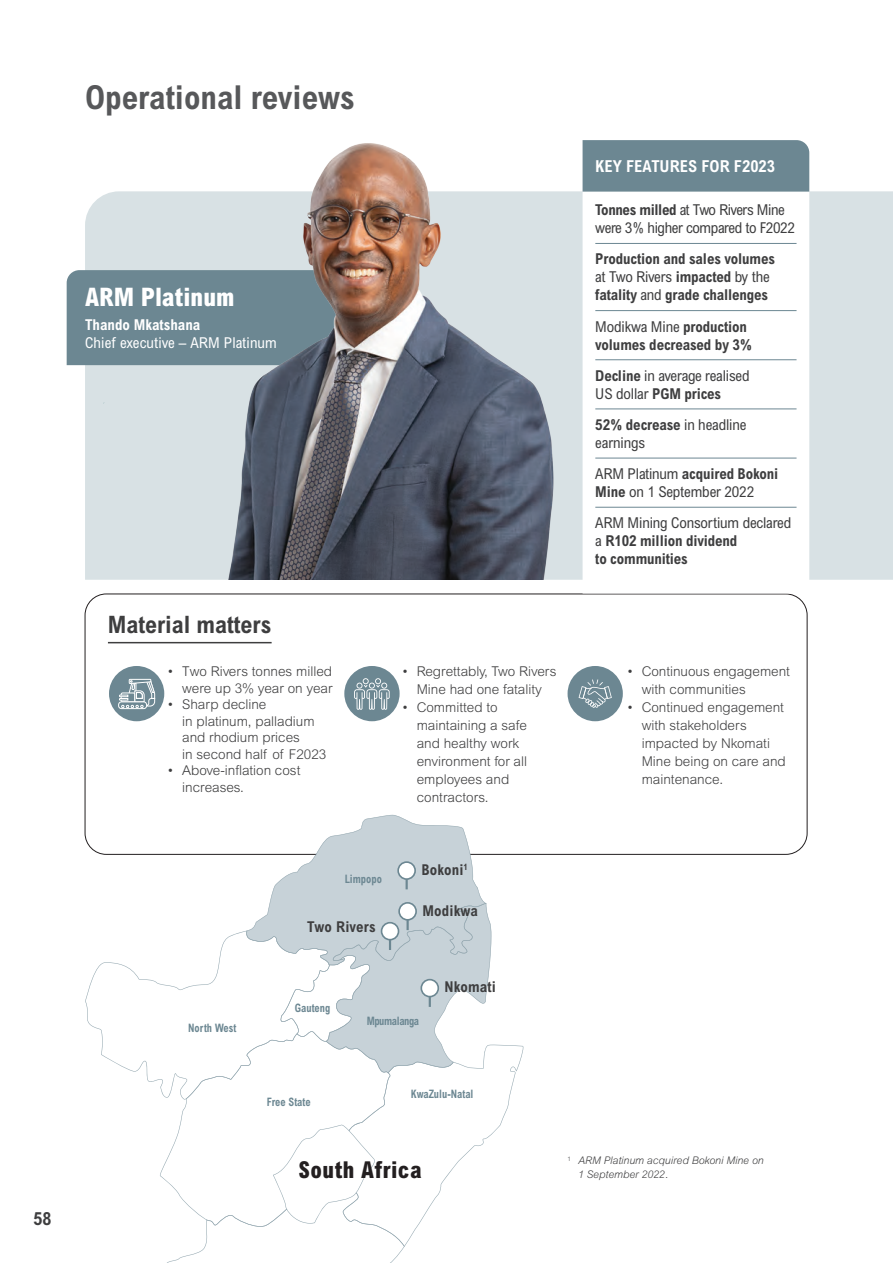
<style>
.page{position:relative;width:893px;height:1263px;background:#fff}
.page>*{position:absolute;margin:0;border:0;box-sizing:border-box;transform-origin:0 0}
.Page_Head__ARM23{font:700 condensed 33px "Arial MT Std";color:#57585a}
.t1{font:800 condensed 25.5px "Arial MT Std";letter-spacing:.005em;color:#fff}
.Front_Level_0__ARM23{font:700 condensed 24px "Arial MT Std";color:#3e3e3f}
.t2{font:800 condensed 23.25px "Arial MT Std";letter-spacing:.02em;color:#231f20}
.t3{font:700 condensed 18px "Arial MT Std";color:#3e3e3f}
.Table_Text__ARM23{font:700 condensed 16.5px "Arial MT Std";color:#fff}
.Table_Text__ARM23-2{font:700 condensed 15px/18px "Arial MT Std";letter-spacing:-.01em;color:#3e3e3f}
.Table_Text__ARM23-3{font:condensed 15px/18px "Arial MT Std";letter-spacing:-.025em;color:#3e3e3f}
.t4{font:condensed 15px/18px "Arial MT Std";letter-spacing:.01em;color:#fff}
.Table_Text__ARM23-4{font:700 condensed 15px "Arial MT Std";letter-spacing:.01em;color:#3e3e3f}
.Front_1st_Bullet_Style__ARM23{font:300 13.5px/18px "Arial MT Std";color:#3e3e3f}
.t5{font:700 condensed 11.7px "Arial MT Std";color:#6c8792;scale:.9 1}
.t6{font:700 condensed 11.7px "Arial MT Std";letter-spacing:-.035em;color:#6c8792;scale:.9 1}
.Footnotes__ARM23{font:italic 300 10.5px/13.5px "Arial MT Std";color:#3e3e3f}
.s1{font-weight:700}
.s2{font-weight:400}
</style>
<div class="page">
<div style="left:85px;top:191px;width:808px;height:389px;background:#d8e1e4"></div>
<div style="left:67px;top:270px;width:152px;height:95px;background:#6c8792"></div>
<img style="left:219px;top:143px;width:348px;height:437px">
<hr style="left:108px;top:642px;width:164px;height:1px;background:#3e3e3f">
<div style="left:109px;top:666px;width:55px;height:55px;background:#6c8792;border-radius:50%"></div>
<div style="left:118px;top:702px;width:29px;height:7px;border:1px solid #fff;border-radius:3px"></div>
<svg style="left:119px;top:679px;width:36px;height:29px"></svg>
<div style="left:344px;top:666px;width:56px;height:55px;background:#6c8792;border-radius:50%"></div>
<svg style="left:354px;top:678px;width:36px;height:32px"></svg>
<div style="left:568px;top:666px;width:55px;height:55px;background:#6c8792;border-radius:50%"></div>
<svg style="left:579px;top:679px;width:33px;height:29px"></svg>
<svg style="left:583px;top:192px;width:226px;height:388px"></svg>
<hr style="left:595px;top:243px;width:201px;height:1px;background:#6c8792">
<hr style="left:595px;top:310px;width:201px;height:1px;background:#6c8792">
<hr style="left:595px;top:359px;width:201px;height:1px;background:#6c8792">
<hr style="left:595px;top:408px;width:201px;height:1px;background:#6c8792">
<hr style="left:595px;top:458px;width:201px;height:1px;background:#6c8792">
<hr style="left:595px;top:507px;width:201px;height:1px;background:#6c8792">
<div style="left:583px;top:140px;width:226px;height:52px;background:#6c8792"></div>
<svg style="left:85px;top:815px;width:438px;height:448px"></svg>
<div style="left:398px;top:862px;width:17px;height:17px;background:#fff;border-radius:50%"></div>
<div style="left:397px;top:861px;width:19px;height:19px;border:2px solid #6c8792;border-radius:50%"></div>
<h3 class="t3" style="left:34px;top:1208px;width:19px">58</h3>
<p class="Page_Head__ARM23" style="left:85px;top:78px;width:271px">Operational reviews</p>
<p class="t1" style="left:85px;top:281px;width:151px">ARM Platinum</p>
<p class="t4" style="left:85px;top:316px;width:193px"><span class="s1">Thando Mkatshana<br></span>Chief executive – ARM Platinum</p>
<p class="Front_Level_0__ARM23" style="left:108px;top:611px;width:165px">Material matters</p>
<p class="Front_1st_Bullet_Style__ARM23" style="left:167px;top:663px;width:167px;line-height:16.5px;text-align:right">• Two Rivers tonnes milled were up 3% year on year</p>
<p class="Front_1st_Bullet_Style__ARM23" style="left:182px;top:696px;width:146px;line-height:16.5px;text-indent:-15px">• Sharp decline<br>in platinum, palladium and rhodium prices<br>in second half of F2023</p>
<p class="Front_1st_Bullet_Style__ARM23" style="left:182px;top:762px;width:120px;line-height:16.5px;text-indent:-15px">• Above-inflation cost increases.</p>
<p class="Table_Text__ARM23" style="left:595px;top:157px;width:181px">KEY FEATURES FOR F2023</p>
<p class="Table_Text__ARM23-3" style="left:595px;top:201px;width:201px"><span class="s1">Tonnes milled</span> at Two Rivers Mine were 3% higher compared to F2022</p>
<p class="Table_Text__ARM23-2" style="left:595px;top:250px;width:181px">Production and sales volumes <span class="s2">at Two Rivers</span> impacted <span class="s2">by the </span>fatality <span class="s2">and</span> grade challenges</p>
<p class="Table_Text__ARM23-2" style="left:595px;top:317px;width:159px"><span class="s2">Modikwa Mine</span> production volumes decreased by 3%</p>
<p class="Table_Text__ARM23-3" style="left:595px;top:366px;width:156px"><span class="s1">Decline</span> in average realised<br>US dollar <span class="s1">PGM prices</span></p>
<p class="Table_Text__ARM23-3" style="left:595px;top:415px;width:153px"><span class="s1">52% decrease</span> in headline earnings</p>
<p class="Table_Text__ARM23-3" style="left:595px;top:464px;width:184px">ARM Platinum <span class="s1">acquired Bokoni<br>Mine</span> on 1 September 2022</p>
<p class="Table_Text__ARM23-2" style="left:595px;top:514px;width:197px"><span class="s2">ARM Mining Consortium declared a</span> R102 million dividend<br>to communities</p>
<p class="Front_1st_Bullet_Style__ARM23" style="left:402px;top:663px;width:156px;text-align:center">• Regrettably, Two Rivers<br>Mine had one fatality</p>
<p class="Front_1st_Bullet_Style__ARM23" style="left:417px;top:699px;width:112px;text-indent:-15px">• Committed to maintaining a safe and healthy work environment for all employees and contractors.</p>
<p class="Front_1st_Bullet_Style__ARM23" style="left:642px;top:663px;width:150px;text-indent:-15px">• Continuous engagement with communities</p>
<p class="Front_1st_Bullet_Style__ARM23" style="left:642px;top:699px;width:146px;text-indent:-15px">• Continued engagement with stakeholders impacted by Nkomati<br>Mine being on care and maintenance.</p>
<p class="t5" style="left:345px;top:872px;width:43px">Limpopo</p>
<p class="Table_Text__ARM23-4" style="left:307px;top:918px;width:70px">Two Rivers</p>
<p class="t5" style="left:295px;top:1001px;width:41px">Gauteng</p>
<p class="Table_Text__ARM23-2" style="left:421px;top:861px;width:48px">Bokoni<sup>1</sup></p>
<p class="Table_Text__ARM23-4" style="left:422px;top:902px;width:57px">Modikwa</p>
<p class="Table_Text__ARM23-4" style="left:445px;top:978px;width:53px">Nkomati</p>
<p class="t5" style="left:188px;top:1021px;width:55px">North West</p>
<p class="t6" style="left:367px;top:1014px;width:60px">Mpumalanga</p>
<p class="t5" style="left:267px;top:1095px;width:50px">Free State</p>
<p class="t5" style="left:411px;top:1087px;width:71px">KwaZulu-Natal</p>
<p class="t2" style="left:298px;top:1155px;width:125px">South Africa</p>
<p class="Footnotes__ARM23" style="left:578px;top:1154px;width:187px;text-indent:-11px"><sup>1</sup> ARM Platinum acquired Bokoni Mine on<br>1 September 2022.</p>
</div>
